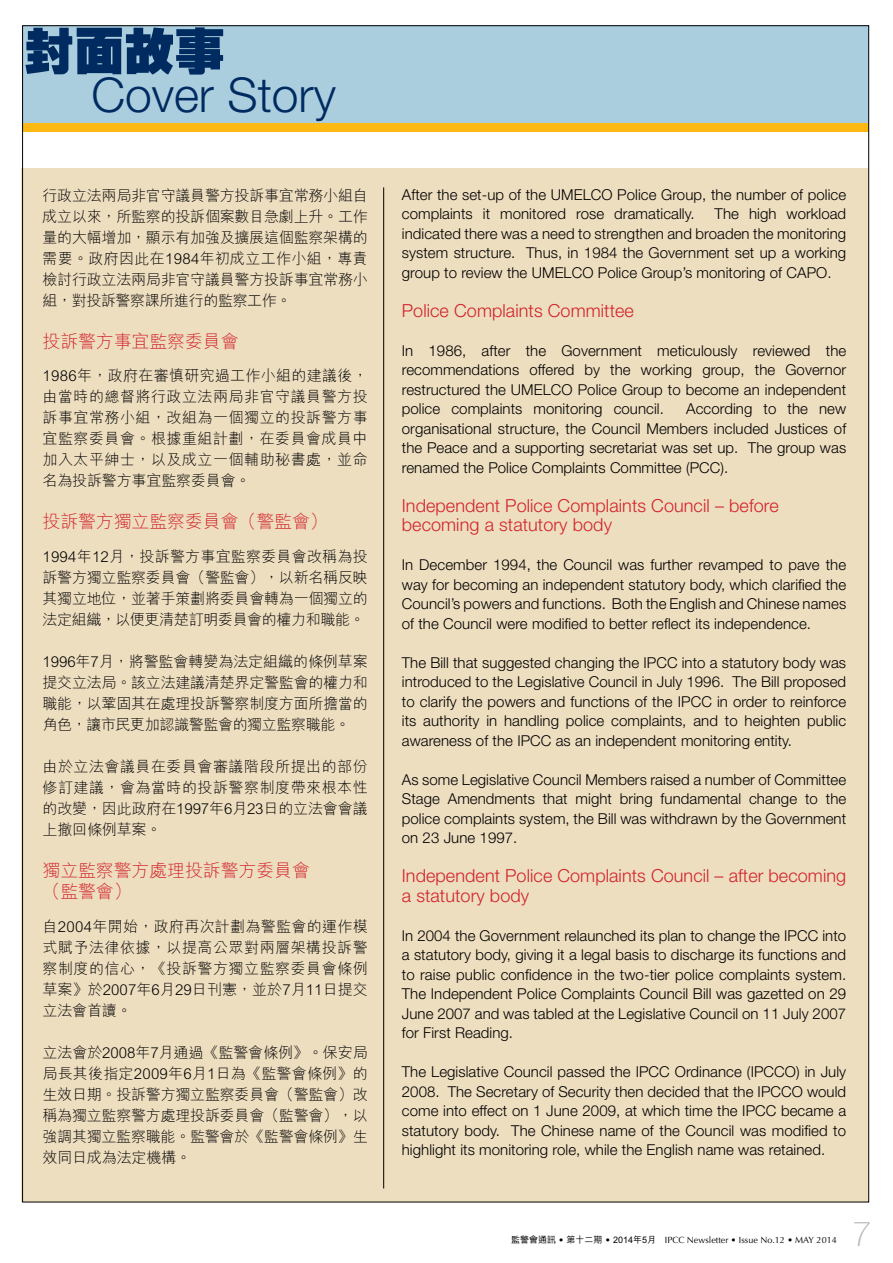
<style>
.page{position:relative;width:893px;height:1263px;background:#fff}
.page>*{position:absolute;margin:0;border:0;box-sizing:border-box;transform-origin:0 0}
.t1{font:800 50.25px "C Hei HK";color:#002b60}
.t2{font:300 48px "Helvetica Neue";color:#002b60}
.t3{font:100 34.5px "Helvetica Neue";color:#b6b8ba}
.t4{font:300 18px/19.5px "Helvetica Neue";letter-spacing:.005em;color:#d2232a}
.t5{font:300 18px/21px "M Hei HK";letter-spacing:-.01em;color:#d2232a}
.t6{font:300 15px/19.5px "Helvetica Neue";letter-spacing:.005em;color:#000;text-align:justify}
.t7{font:300 15px/21px "M Hei HK";letter-spacing:-.015em;color:#000;text-align:justify}
.t8{font:9px "Optima";color:#000}
.s1{font-family:"M Hei HK";font-weight:500}
</style>
<div class="page">
<div style="left:21px;top:168px;width:846px;height:1033px;background:#eedec0"></div>
<div style="left:23px;top:26px;width:846px;height:105px;background:#abcedf"></div>
<div style="left:23px;top:123px;width:846px;height:8px;background:#fdb913"></div>
<hr style="left:383px;top:187px;width:1px;height:1001px;background:#000">
<h1 class="t1" style="left:24px;top:18px;width:202px">封面故事</h1>
<h2 class="t2" style="left:91px;top:66px;width:246px">Cover Story</h2>
<p class="t7" style="left:43px;top:184px;width:327px">行政立法兩局非官守議員警方投訴事宜常務小組自成立以來，所監察的投訴個案數目急劇上升。工作量的大幅增加，顯示有加強及擴展這個監察架構的需要。政府因此在1984年初成立工作小組，專責檢討行政立法兩局非官守議員警方投訴事宜常務小組，對投訴警察課所進行的監察工作。</p>
<p class="t5" style="left:43px;top:330px;width:198px">投訴警方事宜監察委員會</p>
<p class="t7" style="left:43px;top:365px;width:327px">1986年，政府在審慎研究過工作小組的建議後，由當時的總督將行政立法兩局非官守議員警方投訴事宜常務小組，改組為一個獨立的投訴警方事宜監察委員會。根據重組計劃，在委員會成員中加入太平紳士，以及成立一個輔助秘書處，並命名為投訴警方事宜監察委員會。</p>
<p class="t5" style="left:43px;top:511px;width:287px">投訴警方獨立監察委員會（警監會）</p>
<p class="t7" style="left:43px;top:546px;width:327px">1994年12月，投訴警方事宜監察委員會改稱為投訴警方獨立監察委員會（警監會），以新名稱反映其獨立地位，並著手策劃將委員會轉為一個獨立的法定組織，以便更清楚訂明委員會的權力和職能。</p>
<p class="t7" style="left:43px;top:651px;width:327px">1996年7月，將警監會轉變為法定組織的條例草案提交立法局。該立法建議清楚界定警監會的權力和職能，以鞏固其在處理投訴警察制度方面所擔當的角色，讓市民更加認識警監會的獨立監察職能。</p>
<p class="t7" style="left:43px;top:756px;width:327px">由於立法會議員在委員會審議階段所提出的部份修訂建議，會為當時的投訴警察制度帶來根本性的改變，因此政府在1997年6月23日的立法會會議上撤回條例草案。</p>
<p class="t5" style="left:43px;top:859px;width:269px">獨立監察警方處理投訴警方委員會（監警會）</p>
<p class="t7" style="left:43px;top:915px;width:327px">自2004年開始，政府再次計劃為警監會的運作模式賦予法律依據，以提高公眾對兩層架構投訴警察制度的信心，《投訴警方獨立監察委員會條例草案》於2007年6月29日刊憲，並於7月11日提交立法會首讀。</p>
<p class="t7" style="left:43px;top:1041px;width:327px">立法會於2008年7月通過《監警會條例》。保安局局長其後指定2009年6月1日為《監警會條例》的生效日期。投訴警方獨立監察委員會（警監會）改稱為獨立監察警方處理投訴委員會（監警會），以強調其獨立監察職能。監警會於《監警會條例》生效同日成為法定機構。</p>
<p class="t6" style="left:402px;top:184px;width:446px">After the set-up of the UMELCO Police Group, the number of police complaints it monitored rose dramatically.</p>
<p class="t6" style="left:402px;top:204px;width:446px;text-indent:313px">The high workload indicated there was a need to strengthen and broaden the monitoring system structure. Thus, in 1984 the Government set up a working group to review the UMELCO Police Group’s monitoring of CAPO.</p>
<p class="t4" style="left:402px;top:300px;width:234px">Police Complaints Committee</p>
<p class="t6" style="left:402px;top:340px;width:446px">In 1986, after the Government meticulously reviewed the recommendations offered by the working group, the Governor restructured the UMELCO Police Group to become an independent police complaints monitoring council.</p>
<p class="t6" style="left:402px;top:399px;width:446px;text-indent:284px">According to the new organisational structure, the Council Members included Justices of the Peace and a supporting secretariat was set up. The group was renamed the Police Complaints Committee (PCC).</p>
<p class="t4" style="left:402px;top:495px;width:378px">Independent Police Complaints Council – before becoming a statutory body</p>
<p class="t6" style="left:402px;top:555px;width:446px">In December 1994, the Council was further revamped to pave the way for becoming an independent statutory body, which clarified the Council’s powers and functions. Both the English and Chinese names of the Council were modified to better reflect its independence.</p>
<p class="t6" style="left:402px;top:652px;width:446px">The Bill that suggested changing the IPCC into a statutory body was introduced to the Legislative Council in July 1996. The Bill proposed to clarify the powers and functions of the IPCC in order to reinforce its authority in handling police complaints, and to heighten public awareness of the IPCC as an independent monitoring entity.</p>
<p class="t6" style="left:402px;top:769px;width:446px">As some Legislative Council Members raised a number of Committee Stage Amendments that might bring fundamental change to the police complaints system, the Bill was withdrawn by the Government on 23 June 1997.</p>
<p class="t4" style="left:402px;top:865px;width:446px">Independent Police Complaints Council – after becoming a statutory body</p>
<p class="t6" style="left:402px;top:925px;width:446px">In 2004 the Government relaunched its plan to change the IPCC into a statutory body, giving it a legal basis to discharge its functions and to raise public confidence in the two-tier police complaints system.<br>The Independent Police Complaints Council Bill was gazetted on 29<br>June 2007 and was tabled at the Legislative Council on 11 July 2007 for First Reading.</p>
<p class="t6" style="left:402px;top:1062px;width:446px">The Legislative Council passed the IPCC Ordinance (IPCCO) in July 2008. The Secretary of Security then decided that the IPCCO would come into effect on 1 June 2009, at which time the IPCC became a statutory body. The Chinese name of the Council was modified to highlight its monitoring role, while the English name was retained.</p>
<p class="t8" style="left:511px;top:1235px;width:327px"><span class="s1">監警會通訊</span> • <span class="s1">第十二期</span> • <span class="s1">2014年5月</span> IPCC Newsletter • Issue No.12 • MAY 2014</p>
<p class="t3" style="left:852px;top:1214px;width:21px">7</p>
</div>
